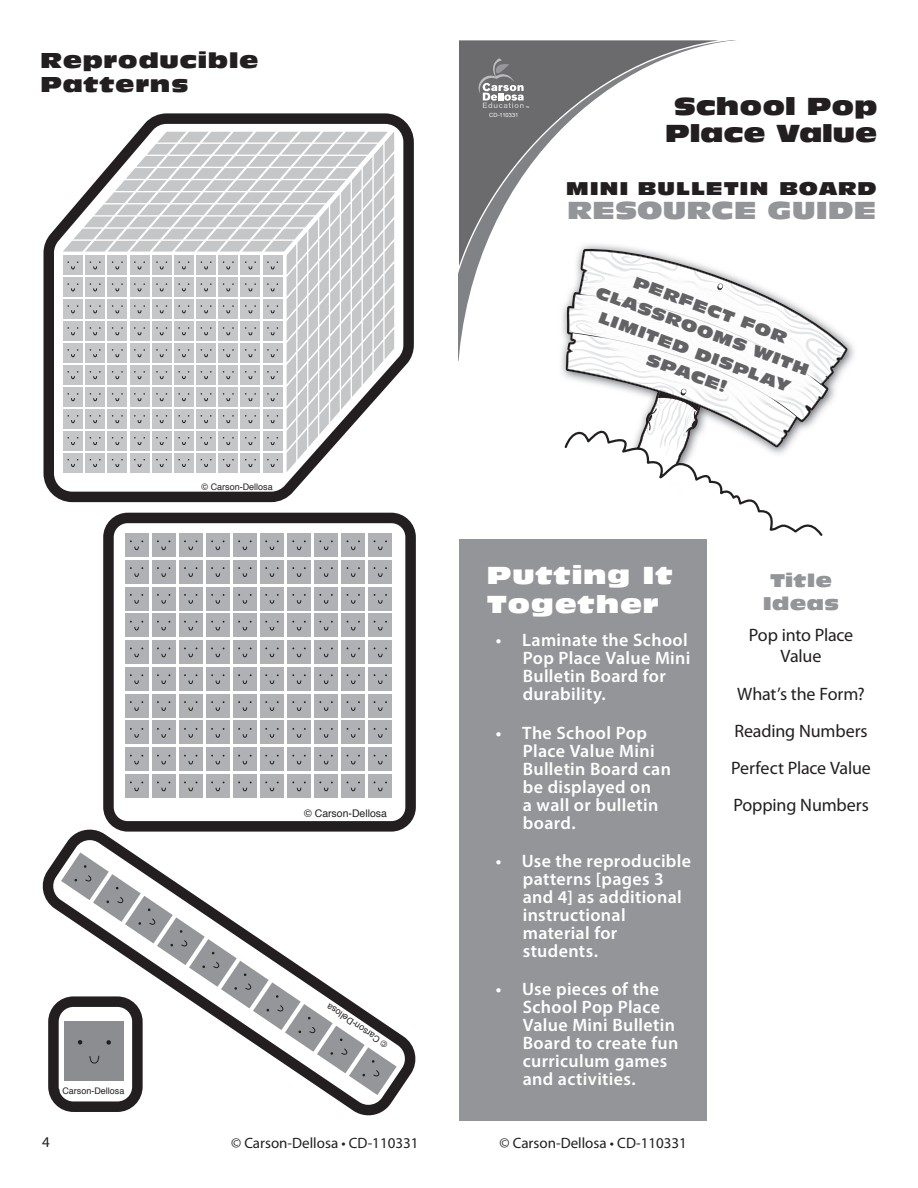
<style>
.page{position:relative;width:918px;height:1188px;background:#fff}
.page>*{position:absolute;margin:0;border:0;box-sizing:border-box;transform-origin:0 0}
.t1{font:24px/27px "Antique Olive Std Nord";color:#231f20;text-align:center}
.t2{font:24px/28.8px "Antique Olive Std Nord";letter-spacing:.03em;color:#fff}
.t3{font:24px "Antique Olive Std Nord";color:#939598}
.t4{font:21px/24px "Antique Olive Std Nord";letter-spacing:.03em;color:#231f20}
.t5{font:600 18px/18px "Myriad Pro";letter-spacing:.02em;color:#fff}
.t6{font:18px/37.2px "Myriad Pro";letter-spacing:-.01em;color:#231f20;text-align:center}
.t7{font:18px "Antique Olive Std Nord";letter-spacing:.04em;color:#231f20}
.t8{font:18px/22.5px "Antique Olive Std Nord";letter-spacing:.015em;color:#939598;text-align:center}
.t9{font:15.75px/22.5px "Antique Olive Std Nord";color:#636366;text-align:center}
.t10{font:15px "Myriad Pro";color:#231f20}
.t11{font:10.5px "Helvetica";color:#231f20}
.t12{font:9px "Helvetica";color:#231f20}
.t13{font:5.7px "Arial";letter-spacing:.01em;color:#fff}
</style>
<div class="page">
<div style="left:459px;top:539px;width:248px;height:581px;background:#939598"></div>
<svg style="left:459px;top:275px;width:16px;height:81px"></svg>
<svg style="left:459px;top:40px;width:277px;height:235px"></svg>
<svg style="left:479px;top:58px;width:50px;height:50px;background:#88888a"></svg>
<img style="left:558px;top:241px;width:178px;height:132px">
<svg style="left:563px;top:251px;width:283px;height:285px"></svg>
<svg style="left:44px;top:113px;width:370px;height:389px;fill:#c5c6c8"></svg>
<svg style="left:103px;top:513px;width:313px;height:317px;fill:#b0b1b5"></svg>
<svg style="left:42px;top:830px;width:374px;height:285px"></svg>
<svg style="left:48px;top:852px;width:349px;height:260px"></svg>
<p class="t4" style="left:40px;top:48px;width:220px">Reproducible<br>Patterns</p>
<p class="t12" style="left:202px;top:480px;width:73px">© Carson-Dellosa</p>
<p class="t12" style="left:53px;top:1084px;width:73px">© Carson-Dellosa</p>
<p class="t11" style="left:304px;top:805px;width:84px">© Carson-Dellosa</p>
<p class="t12" style="left:383px;top:1051px;width:73px;rotate:-146deg">© Carson-Dellosa</p>
<p class="t10" style="left:42px;top:1134px;width:9px">4</p>
<p class="t10" style="left:231px;top:1134px;width:189px">© Carson-Dellosa • CD-110331</p>
<p class="t13" style="left:489px;top:112px;width:31px">CD-110331</p>
<h1 class="t1" style="left:665px;top:93px;width:214px">School Pop<br>Place Value</h1>
<p class="t7" style="left:566px;top:177px;width:312px">MINI BULLETIN BOARD</p>
<h1 class="t3" style="left:568px;top:195px;width:310px">RESOURCE GUIDE</h1>
<p class="t9" style="left:608px;top:260px;width:228px;rotate:20deg">PERFECT FOR<br>CLASSROOMS WITH<br>LIMITED DISPLAY<br>SPACE!</p>
<h1 class="t2" style="left:487px;top:561px;width:187px">Putting It<br>Together</h1>
<p class="t5" style="left:523px;top:631px;width:169px;text-indent:-27px">• Laminate the School<br>Pop Place Value Mini<br>Bulletin Board for durability.</p>
<p class="t5" style="left:523px;top:723px;width:150px;text-indent:-27px">• The School Pop<br>Place Value Mini<br>Bulletin Board can be displayed on<br>a wall or bulletin board.</p>
<p class="t5" style="left:523px;top:851px;width:170px;text-indent:-27px">• Use the reproducible patterns [pages 3 and 4] as additional instructional material for students.</p>
<p class="t5" style="left:523px;top:980px;width:157px;text-indent:-27px">• Use pieces of the<br>School Pop Place<br>Value Mini Bulletin<br>Board to create fun curriculum games and activities.</p>
<p class="t10" style="left:500px;top:1134px;width:189px">© Carson-Dellosa • CD-110331</p>
<p class="t8" style="left:763px;top:569px;width:78px">Title<br>Ideas</p>
<p class="t6" style="left:749px;top:625px;width:106px;line-height:21px">Pop into Place<br>Value</p>
<p class="t6" style="left:731px;top:675px;width:141px">What’s the Form?<br>Reading Numbers<br>Perfect Place Value<br>Popping Numbers</p>
</div>
